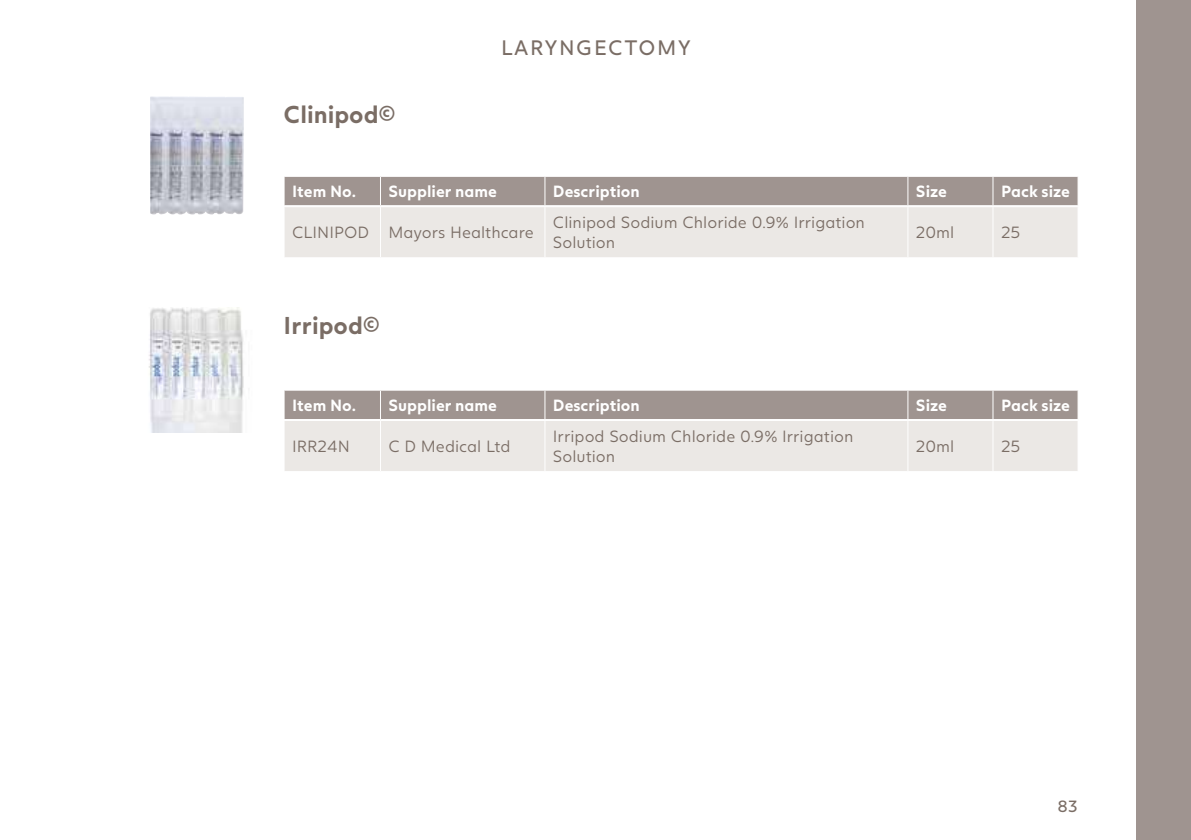
<style>
.page{position:relative;width:1191px;height:840px;background:#fff}
.page>*{position:absolute;margin:0;border:0;box-sizing:border-box;transform-origin:0 0}
.t1{font:700 24px "Juli Sans";color:#7a6d65}
.t2{font:20.6px "Juli Sans";letter-spacing:.075em;color:#7a6d65}
.t3{font:300 16px/19.2px "Juli Sans";color:#7a6d65}
.t4{font:700 16px "Juli Sans";color:#fff}
.t5{font:16px "Juli Sans";color:#7a6d65}
</style>
<div class="page">
<div style="left:1136px;top:0;width:55px;height:839px;background:#9f9490"></div>
<div style="left:284px;top:207px;width:793px;height:50px;background:#ebe8e5"></div>
<hr style="left:380px;top:207px;width:1px;height:50px;background:#fff">
<hr style="left:544px;top:207px;width:1px;height:50px;background:#fff">
<hr style="left:907px;top:207px;width:1px;height:50px;background:#fff">
<hr style="left:992px;top:207px;width:1px;height:50px;background:#fff">
<div style="left:284px;top:176px;width:794px;height:29px;background:#9f9490"></div>
<div style="left:284px;top:421px;width:793px;height:50px;background:#ebe8e5"></div>
<hr style="left:380px;top:421px;width:1px;height:50px;background:#fff">
<hr style="left:544px;top:421px;width:1px;height:50px;background:#fff">
<hr style="left:907px;top:421px;width:1px;height:50px;background:#fff">
<hr style="left:992px;top:421px;width:1px;height:50px;background:#fff">
<div style="left:284px;top:390px;width:794px;height:29px;background:#9f9490"></div>
<img style="left:150px;top:96px;width:94px;height:118px">
<img style="left:149px;top:308px;width:95px;height:124px">
<h1 class="t1" style="left:283px;top:100px;width:114px">Clinipod©</h1>
<p class="t2" style="left:501px;top:35px;width:191px">LARYNGECTOMY</p>
<p class="t4" style="left:292px;top:181px;width:66px">Item No.</p>
<p class="t4" style="left:388px;top:181px;width:110px">Supplier name</p>
<p class="t4" style="left:553px;top:181px;width:88px">Description</p>
<p class="t4" style="left:916px;top:181px;width:33px">Size</p>
<p class="t4" style="left:1001px;top:181px;width:71px">Pack size</p>
<p class="t3" style="left:292px;top:223px;width:243px">CLINIPOD Mayors Healthcare</p>
<p class="t3" style="left:553px;top:213px;width:313px">Clinipod Sodium Chloride 0.9% Irrigation<br>Solution</p>
<p class="t3" style="left:916px;top:223px;width:40px">20ml</p>
<p class="t3" style="left:1001px;top:223px;width:21px">25</p>
<h1 class="t1" style="left:283px;top:311px;width:98px">Irripod©</h1>
<p class="t4" style="left:292px;top:395px;width:66px">Item No.</p>
<p class="t4" style="left:388px;top:395px;width:110px">Supplier name</p>
<p class="t4" style="left:553px;top:395px;width:88px">Description</p>
<p class="t4" style="left:916px;top:395px;width:33px">Size</p>
<p class="t4" style="left:1001px;top:395px;width:71px">Pack size</p>
<p class="t3" style="left:292px;top:436px;width:59px">IRR24N</p>
<p class="t3" style="left:388px;top:436px;width:124px">C D Medical Ltd</p>
<p class="t3" style="left:553px;top:427px;width:302px">Irripod Sodium Chloride 0.9% Irrigation<br>Solution</p>
<p class="t3" style="left:916px;top:436px;width:40px">20ml</p>
<p class="t3" style="left:1001px;top:436px;width:21px">25</p>
<p class="t5" style="left:1057px;top:796px;width:22px">83</p>
</div>
